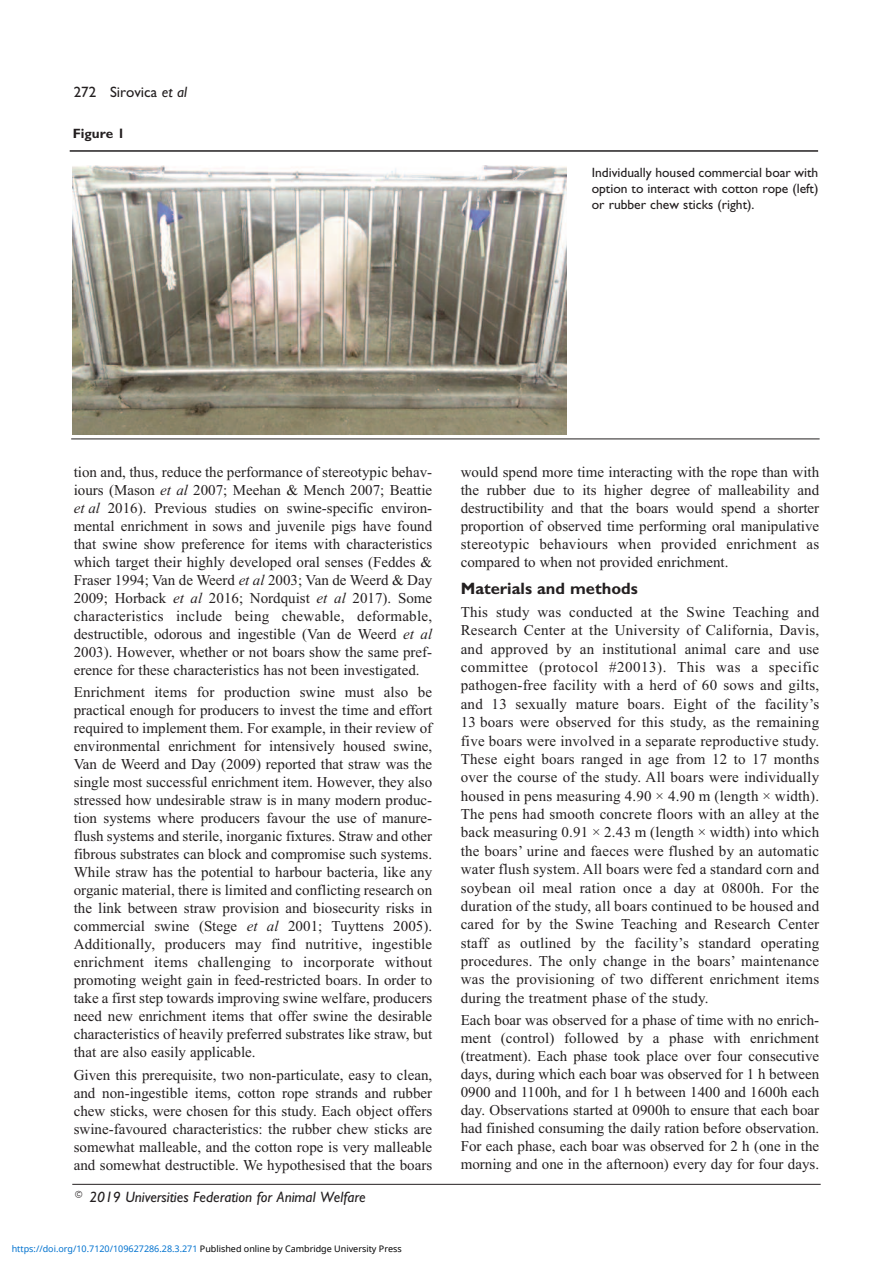
<style>
.page{position:relative;width:893px;height:1263px;background:#fff}
.page>*{position:absolute;margin:0;border:0;box-sizing:border-box;transform-origin:0 0}
.t1{font:700 16.5px "Gill Sans";color:#231f20}
.t2{font:15px/18px "Times New Roman";color:#231f20;text-align:justify}
.t3{font:italic 15px "Gill Sans";color:#231f20}
.t4{font:15px "Gill Sans";color:#231f20}
.t5{font:13.5px/16.2px "Gill Sans";color:#231f20;text-align:justify}
.t6{font:700 13.5px "Gill Sans";color:#231f20}
.t7{font:9px "Noto Sans";color:#0172cf}
.s1{font-style:italic}
.s2{color:#000}
</style>
<div class="page">
<hr style="left:70px;top:150px;width:748px;height:2px;background:#231f20">
<img style="left:73px;top:166px;width:493px;height:269px">
<hr style="left:71px;top:439px;width:749px;height:1px;background:#231f20">
<hr style="left:72px;top:1184px;width:749px;height:1px;background:#231f20">
<p class="t4" style="left:74px;top:83px;width:115px">272 Sirovica <span class="s1">et al</span></p>
<p class="t6" style="left:73px;top:126px;width:54px">Figure 1</p>
<p class="t5" style="left:592px;top:164px;width:228px">Individually housed commercial boar with option to interact with cotton rope (left) or rubber chew sticks (right).</p>
<p class="t2" style="left:74px;top:463px;width:360px">tion and, thus, reduce the performance of stereotypic behav&shy;iours (Mason <span class="s1">et al</span> 2007; Meehan &amp; Mench 2007; Beattie <span class="s1">et al</span> 2016). Previous studies on swine-specific environ&shy;mental enrichment in sows and juvenile pigs have found that swine show preference for items with characteristics which target their highly developed oral senses (Feddes &amp; Fraser 1994; Van de Weerd <span class="s1">et al</span> 2003; Van de Weerd &amp; Day 2009; Horback <span class="s1">et al</span> 2016; Nordquist <span class="s1">et al</span> 2017). Some characteristics include being chewable, deformable, destructible, odorous and ingestible (Van de Weerd <span class="s1">et al </span>2003). However, whether or not boars show the same pref&shy;erence for these characteristics has not been investigated.</p>
<p class="t2" style="left:74px;top:683px;width:360px">Enrichment items for production swine must also be practical enough for producers to invest the time and effort required to implement them. For example, in their review of environmental enrichment for intensively housed swine, Van de Weerd and Day (2009) reported that straw was the single most successful enrichment item. However, they also stressed how undesirable straw is in many modern produc&shy;tion systems where producers favour the use of manure&shy;flush systems and sterile, inorganic fixtures. Straw and other fibrous substrates can block and compromise such systems.<br>While straw has the potential to harbour bacteria, like any organic material, there is limited and conflicting research on the link between straw provision and biosecurity risks in commercial swine (Stege <span class="s1">et al</span> 2001; Tuyttens 2005).<br>Additionally, producers may find nutritive, ingestible enrichment items challenging to incorporate without promoting weight gain in feed-restricted boars. In order to take a first step towards improving swine welfare, producers need new enrichment items that offer swine the desirable characteristics of heavily preferred substrates like straw, but that are also easily applicable.</p>
<p class="t2" style="left:74px;top:1065px;width:360px">Given this prerequisite, two non-particulate, easy to clean, and non-ingestible items, cotton rope strands and rubber chew sticks, were chosen for this study. Each object offers swine-favoured characteristics: the rubber chew sticks are somewhat malleable, and the cotton rope is very malleable and somewhat destructible. We hypothesised that the boars</p>
<p class="t3" style="left:74px;top:1188px;width:293px">© 2019 Universities Federation for Animal Welfare</p>
<p class="t7" style="left:12px;top:1243px;width:392px">https://doi.org/10.7120/109627286.28.3.271 <span class="s2">Published online by Cambridge University Press</span></p>
<p class="t2" style="left:461px;top:463px;width:360px">would spend more time interacting with the rope than with the rubber due to its higher degree of malleability and destructibility and that the boars would spend a shorter proportion of observed time performing oral manipulative stereotypic behaviours when provided enrichment as compared to when not provided enrichment.</p>
<p class="t1" style="left:461px;top:579px;width:179px">Materials and methods</p>
<p class="t2" style="left:461px;top:602px;width:360px;line-height:18.5px">This study was conducted at the Swine Teaching and Research Center at the University of California, Davis, and approved by an institutional animal care and use committee (protocol #20013). This was a specific pathogen-free facility with a herd of 60 sows and gilts, and 13 sexually mature boars. Eight of the facility’s 13 boars were observed for this study, as the remaining five boars were involved in a separate reproductive study.<br>These eight boars ranged in age from 12 to 17 months over the course of the study. All boars were individually housed in pens measuring 4.90 × 4.90 m (length × width).<br>The pens had smooth concrete floors with an alley at the back measuring 0.91 × 2.43 m (length × width) into which the boars’ urine and faeces were flushed by an automatic water flush system. All boars were fed a standard corn and soybean oil meal ration once a day at 0800h. For the duration of the study, all boars continued to be housed and cared for by the Swine Teaching and Research Center staff as outlined by the facility’s standard operating procedures. The only change in the boars’ maintenance was the provisioning of two different enrichment items during the treatment phase of the study.</p>
<p class="t2" style="left:461px;top:1011px;width:360px">Each boar was observed for a phase of time with no enrich&shy;ment (control) followed by a phase with enrichment (treatment). Each phase took place over four consecutive days, during which each boar was observed for 1 h between 0900 and 1100h, and for 1 h between 1400 and 1600h each day. Observations started at 0900h to ensure that each boar had finished consuming the daily ration before observation.<br>For each phase, each boar was observed for 2 h (one in the morning and one in the afternoon) every day for four days.</p>
</div>
